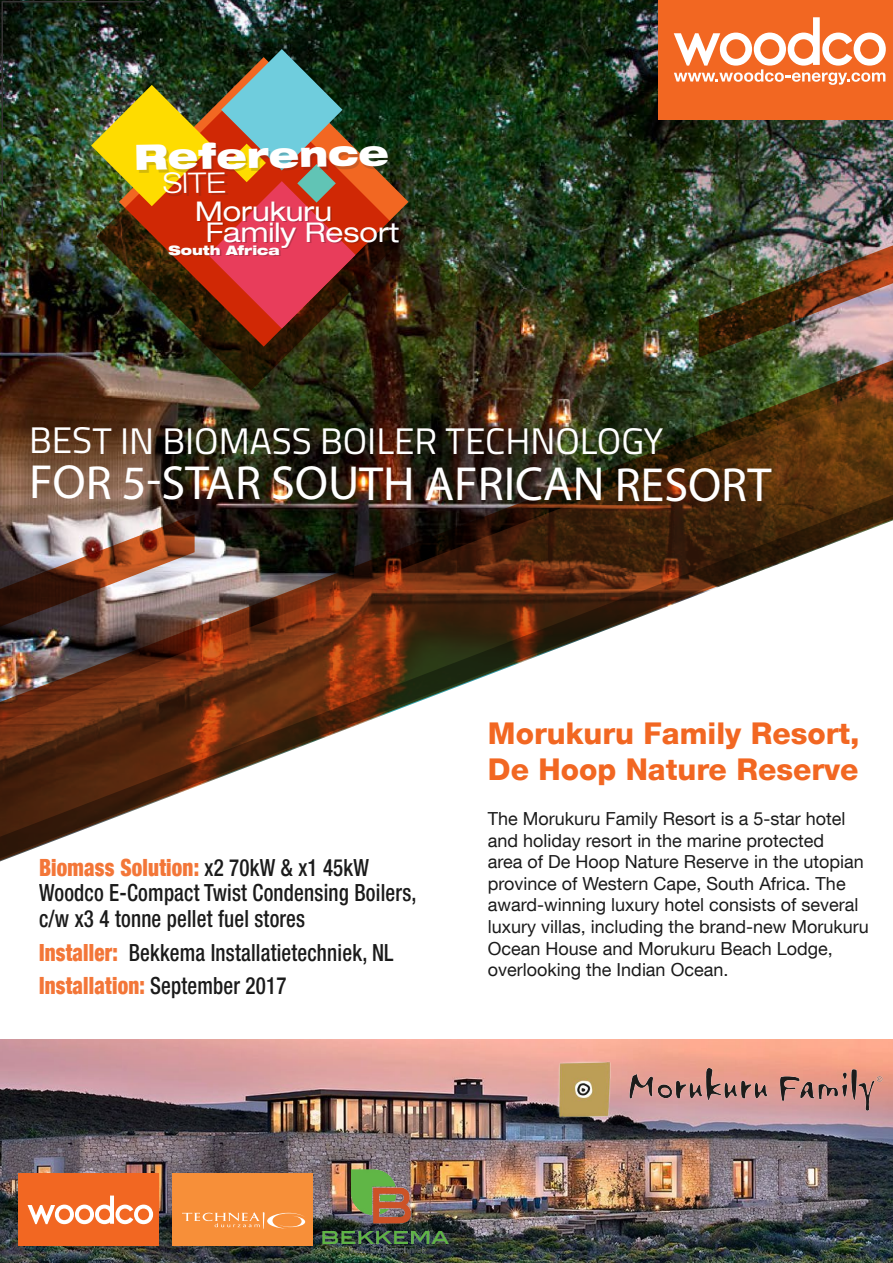
<style>
.page{position:relative;width:893px;height:1263px;background:#fff}
.page>*{position:absolute;margin:0;border:0;box-sizing:border-box;transform-origin:0 0}
.t1{font:48.15px "Web Serveroff";letter-spacing:-.005em;color:#fff}
.t2{font:37.05px "Titillium";color:#fff}
.t3{font:900 expanded 34.95px "Helvetica Neue LT Com";color:#fff}
.t4{font:800 30px/36px "Helvetica Neue LT Com";color:#f26722}
.t5{font:300 expanded 28.2px "Helvetica Neue LT Com";color:#fff}
.t6{font:expanded 27px "Helvetica Neue LT Com";color:#fff}
.t7{font:500 condensed 23.7px/25.2px "Helvetica Neue LT Com";letter-spacing:.01em;color:#000;scale:.88 1}
.t8{font:18px/21.6px "Helvetica Neue LT Com";color:#000}
.t9{font:900 expanded 13.05px "Helvetica Neue LT Com";color:#fdfdfd}
.s1{font-weight:900;color:#f26722}
</style>
<div class="page">
<img style="left:0;top:0;width:893px;height:356px">
<img style="left:699px;top:241px;width:194px;height:115px">
<img style="left:0;top:356px;width:893px;height:506px">
<div style="left:658px;top:0;width:235px;height:120px;background:#f26722"></div>
<svg style="left:674px;top:17px;width:212px;height:68px"></svg>
<svg style="left:356px;top:57px;width:52px;height:290px;background:#1b2c12"></svg>
<img style="left:97px;top:82px;width:308px;height:309px">
<img style="left:1px;top:0;width:355px;height:329px">
<img style="left:0;top:1039px;width:893px;height:224px">
<img style="left:554px;top:1043px;width:334px;height:83px">
<img style="left:322px;top:1169px;width:127px;height:83px">
<div style="left:18px;top:1174px;width:141px;height:72px;background:#f26722"></div>
<svg style="left:28px;top:1195px;width:125px;height:29px"></svg>
<div style="left:172px;top:1174px;width:140px;height:72px;background:#f78f39"></div>
<svg style="left:182px;top:1212px;width:123px;height:17px"></svg>
<h3 class="t3" style="left:134px;top:135px;width:256px;rotate:-1deg">Reference</h3>
<h3 class="t5" style="left:163px;top:166px;width:65px;rotate:-1deg">SITE</h3>
<h3 class="t6" style="left:206px;top:215px;width:195px">Family Resort</h3>
<p class="t9" style="left:168px;top:242px;width:113px">South Africa</p>
<h3 class="t6" style="left:195px;top:194px;width:138px">Morukuru</h3>
<h2 class="t2" style="left:29px;top:414px;width:636px">BEST IN BIOMASS BOILER TECHNOLOGY</h2>
<h1 class="t1" style="left:29px;top:454px;width:744px">FOR 5-STAR SOUTH AFRICAN RESORT</h1>
<h3 class="t7" style="left:39px;top:855px;width:430px"><span class="s1">Biomass Solution:</span> x2 70kW &amp; x1 45kW<br>Woodco E-Compact Twist Condensing Boilers, c/w x3 4 tonne pellet fuel stores</h3>
<h3 class="t7" style="left:39px;top:936px;width:404px;line-height:32.8px"><span class="s1">Installer:</span> Bekkema Installatietechniek, NL<br><span class="s1">Installation:</span> September 2017</h3>
<h3 class="t4" style="left:488px;top:716px;width:373px">Morukuru Family Resort,<br>De Hoop Nature Reserve</h3>
<p class="t8" style="left:488px;top:807px;width:382px">The Morukuru Family Resort is a 5-star hotel and holiday resort in the marine protected<br>area of De Hoop Nature Reserve in the utopian province of Western Cape, South Africa. The award-winning luxury hotel consists of several luxury villas, including the brand-new Morukuru Ocean House and Morukuru Beach Lodge, overlooking the Indian Ocean.</p>
</div>
